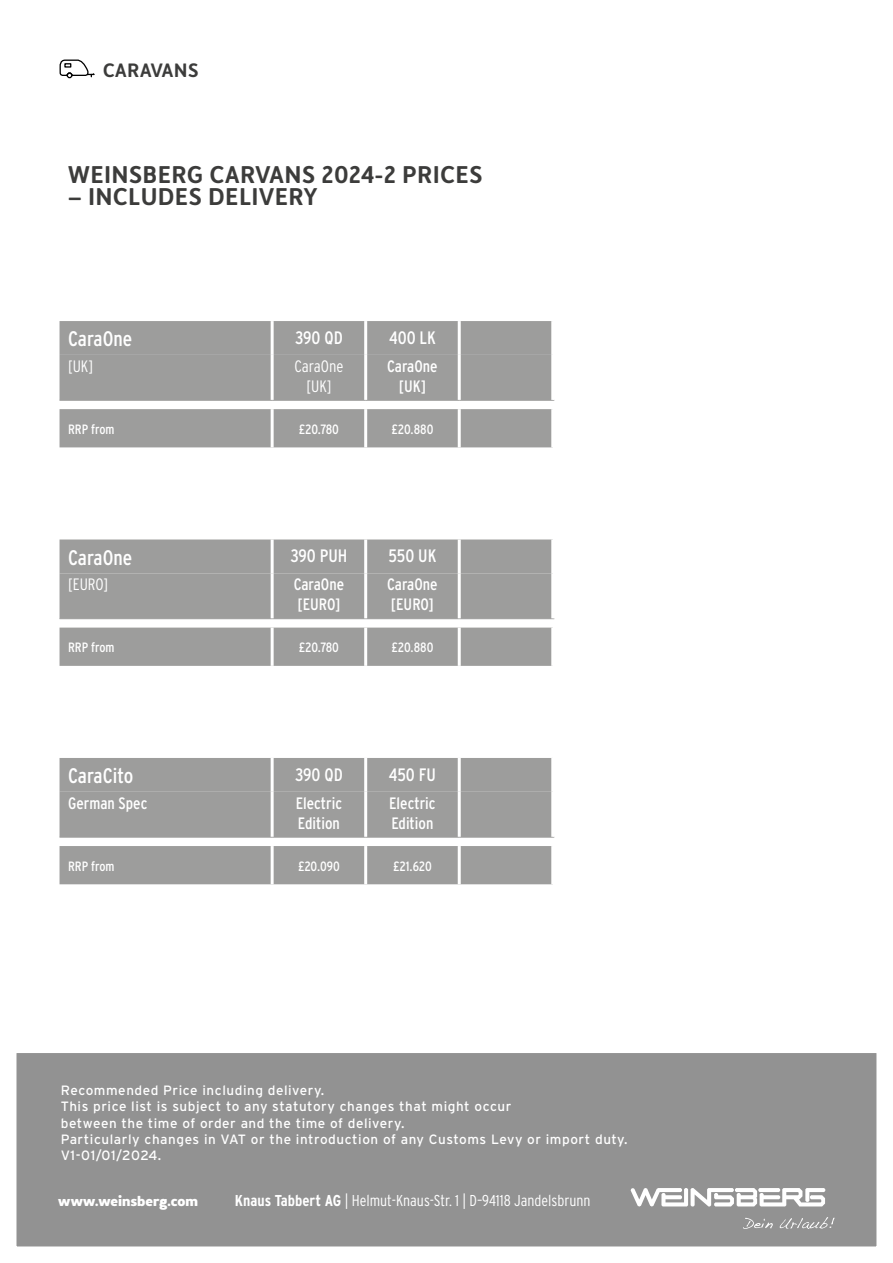
<style>
.page{position:relative;width:893px;height:1263px;background:#fff}
.page>*{position:absolute;margin:0;border:0;box-sizing:border-box;transform-origin:0 0}
.t1{font:600 22.5px "Merlo Neue";letter-spacing:.04em;color:#3c3c3b}
.t2{font:condensed 21px "Interstate";color:#fff}
.t3{font:condensed 18px "Interstate";color:#fff}
.t4{font:600 18px "Merlo Neue";letter-spacing:.04em;color:#3c3c3b}
.t5{font:condensed 16.5px/19.8px "Interstate";color:#fff}
.t6{font:300 condensed 16.5px/19.8px "Interstate";color:#fff;text-align:center}
.t7{font:300 condensed 15.75px "Interstate";color:#fff}
.t8{font:13.5px/16.2px "Interstate";letter-spacing:.04em;color:#fff}
.t9{font:condensed 13.5px "Interstate";color:#fff}
.t10{font:700 13.5px "Merlo Neue";color:#fff}
.s1{font-weight:700}
</style>
<div class="page">
<svg style="left:59px;top:59px;width:36px;height:19px"></svg>
<div style="left:60px;top:321px;width:491px;height:79px;background:#9d9d9c"></div>
<hr style="left:60px;top:400px;width:212px;height:1px;background:#9d9d9c">
<hr style="left:272px;top:400px;width:94px;height:1px;background:#9d9d9c">
<hr style="left:366px;top:400px;width:93px;height:1px;background:#9d9d9c">
<hr style="left:459px;top:400px;width:95px;height:1px;background:#9d9d9c">
<hr style="left:271px;top:321px;width:3px;height:34px;background:#fff">
<hr style="left:364px;top:321px;width:3px;height:34px;background:#fff">
<hr style="left:271px;top:355px;width:3px;height:45px;background:#fff">
<hr style="left:364px;top:355px;width:3px;height:45px;background:#fff">
<hr style="left:458px;top:321px;width:3px;height:34px;background:#fff">
<hr style="left:458px;top:355px;width:3px;height:45px;background:#fff">
<div style="left:60px;top:409px;width:491px;height:38px;background:#9d9d9c"></div>
<hr style="left:271px;top:409px;width:3px;height:38px;background:#fff">
<hr style="left:364px;top:409px;width:3px;height:38px;background:#fff">
<hr style="left:458px;top:409px;width:3px;height:38px;background:#fff">
<div style="left:60px;top:539px;width:491px;height:79px;background:#9d9d9c"></div>
<hr style="left:60px;top:618px;width:212px;height:1px;background:#9d9d9c">
<hr style="left:272px;top:618px;width:94px;height:1px;background:#9d9d9c">
<hr style="left:366px;top:618px;width:93px;height:1px;background:#9d9d9c">
<hr style="left:459px;top:618px;width:95px;height:1px;background:#9d9d9c">
<hr style="left:271px;top:539px;width:3px;height:34px;background:#fff">
<hr style="left:271px;top:573px;width:3px;height:45px;background:#fff">
<hr style="left:364px;top:539px;width:3px;height:34px;background:#fff">
<hr style="left:458px;top:539px;width:3px;height:34px;background:#fff">
<hr style="left:364px;top:573px;width:3px;height:45px;background:#fff">
<hr style="left:458px;top:573px;width:3px;height:45px;background:#fff">
<div style="left:60px;top:628px;width:491px;height:38px;background:#9d9d9c"></div>
<hr style="left:271px;top:628px;width:3px;height:38px;background:#fff">
<hr style="left:364px;top:628px;width:3px;height:38px;background:#fff">
<hr style="left:458px;top:628px;width:3px;height:38px;background:#fff">
<div style="left:60px;top:758px;width:491px;height:79px;background:#9d9d9c"></div>
<hr style="left:60px;top:837px;width:212px;height:1px;background:#9d9d9c">
<hr style="left:272px;top:837px;width:94px;height:1px;background:#9d9d9c">
<hr style="left:366px;top:837px;width:93px;height:1px;background:#9d9d9c">
<hr style="left:459px;top:837px;width:95px;height:1px;background:#9d9d9c">
<hr style="left:271px;top:758px;width:3px;height:34px;background:#fff">
<hr style="left:271px;top:792px;width:3px;height:45px;background:#fff">
<hr style="left:364px;top:758px;width:3px;height:34px;background:#fff">
<hr style="left:458px;top:758px;width:3px;height:34px;background:#fff">
<hr style="left:364px;top:792px;width:3px;height:45px;background:#fff">
<hr style="left:458px;top:792px;width:3px;height:45px;background:#fff">
<div style="left:60px;top:846px;width:491px;height:38px;background:#9d9d9c"></div>
<hr style="left:271px;top:846px;width:3px;height:38px;background:#fff">
<hr style="left:364px;top:846px;width:3px;height:38px;background:#fff">
<hr style="left:458px;top:846px;width:3px;height:38px;background:#fff">
<div style="left:9px;top:1042px;width:880px;height:213px;background:#929292"></div>
<svg style="left:631px;top:1188px;width:194px;height:18px"></svg>
<svg style="left:743px;top:1218px;width:30px;height:11px"></svg>
<svg style="left:780px;top:1217px;width:55px;height:12px"></svg>
<div style="left:0;top:1036px;width:893px;height:227px;border:16px solid #fff"></div>
<h3 class="t4" style="left:103px;top:58px;width:97px">CARAVANS</h3>
<h1 class="t1" style="left:68px;top:160px;width:416px">WEINSBERG CARVANS 2024-2 PRICES</h1>
<h1 class="t1" style="left:68px;top:182px;width:251px">– INCLUDES DELIVERY</h1>
<h2 class="t2" style="left:68px;top:326px;width:66px">CaraOne</h2>
<h3 class="t3" style="left:295px;top:327px;width:49px">390 QD</h3>
<h3 class="t3" style="left:389px;top:327px;width:48px">400 LK</h3>
<p class="t6" style="left:68px;top:356px;width:27px">[UK]</p>
<p class="t6" style="left:294px;top:356px;width:51px">CaraOne [UK]</p>
<p class="t5" style="left:387px;top:356px;width:52px;text-align:center">CaraOne [UK]</p>
<p class="t9" style="left:68px;top:421px;width:48px">RRP from</p>
<p class="t9" style="left:299px;top:421px;width:42px">£20.780</p>
<p class="t9" style="left:392px;top:421px;width:43px">£20.880</p>
<h2 class="t2" style="left:68px;top:545px;width:66px">CaraOne</h2>
<h3 class="t3" style="left:290px;top:545px;width:59px">390 PUH</h3>
<h3 class="t3" style="left:388px;top:545px;width:49px">550 UK</h3>
<p class="t6" style="left:68px;top:574px;width:42px">[EURO]</p>
<p class="t5" style="left:294px;top:574px;width:52px">CaraOne [EURO]</p>
<p class="t5" style="left:387px;top:574px;width:52px">CaraOne [EURO]</p>
<p class="t9" style="left:68px;top:639px;width:48px">RRP from</p>
<p class="t9" style="left:299px;top:639px;width:42px">£20.780</p>
<p class="t9" style="left:392px;top:639px;width:43px">£20.880</p>
<h2 class="t2" style="left:68px;top:763px;width:67px">CaraCito</h2>
<h3 class="t3" style="left:295px;top:763px;width:49px">390 QD</h3>
<h3 class="t3" style="left:389px;top:763px;width:49px">450 FU</h3>
<p class="t5" style="left:68px;top:793px;width:81px">German Spec</p>
<p class="t5" style="left:296px;top:793px;width:48px">Electric<br>Edition</p>
<p class="t5" style="left:389px;top:793px;width:48px">Electric<br>Edition</p>
<p class="t9" style="left:68px;top:858px;width:48px">RRP from</p>
<p class="t9" style="left:298px;top:858px;width:43px">£20.090</p>
<p class="t9" style="left:393px;top:858px;width:40px">£21.620</p>
<p class="t8" style="left:61px;top:1082px;width:568px">Recommended Price including delivery.<br>This price list is subject to any statutory changes that might occur<br>between the time of order and the time of delivery.<br>Particularly changes in VAT or the introduction of any Customs Levy or import duty.<br>V1-01/01/2024.</p>
<p class="t10" style="left:58px;top:1192px;width:141px">www.weinsberg.com</p>
<p class="t7" style="left:235px;top:1191px;width:357px"><span class="s1">Knaus Tabbert AG</span> | Helmut-Knaus-Str. 1 | D–94118 Jandelsbrunn</p>
</div>
